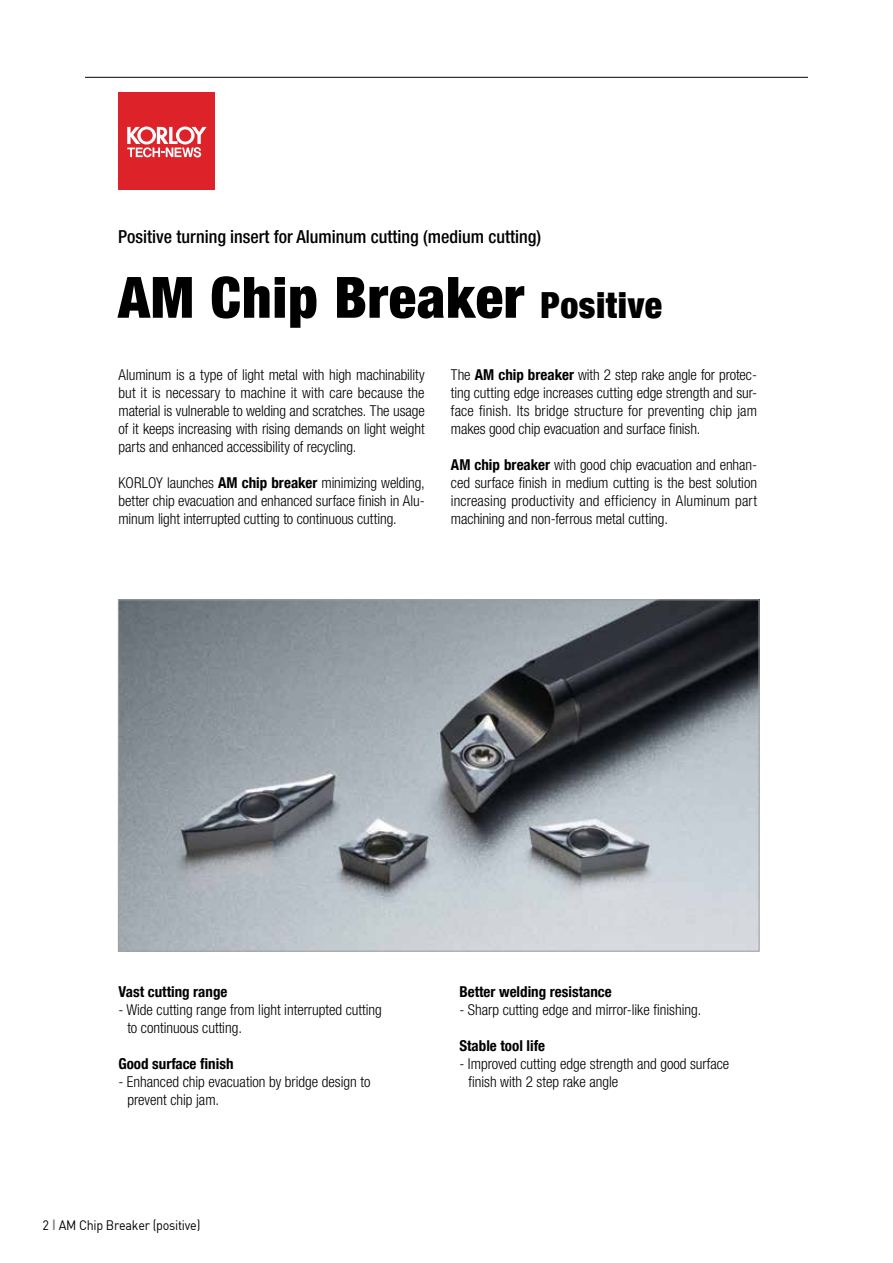
<style>
.page{position:relative;width:893px;height:1263px;background:#fff}
.page>*{position:absolute;margin:0;border:0;box-sizing:border-box;transform-origin:0 0}
.t1{font:900 condensed 57px "Helvetica Neue LT Com";letter-spacing:.015em;color:#000}
.t2{font:500 condensed 18px "Helvetica Neue LT Com";color:#000}
.t3{font:300 condensed 15px/18px "Helvetica Neue LT Com";color:#000;text-align:justify}
.t4{font:700 condensed 15px "Helvetica Neue LT Com";color:#000}
.t5{font:13.5px "DIN";letter-spacing:-.02em;color:#000;scale:.93 1}
.s1{font-size:36px}
.s2{font-weight:700}
.s3{font-family:"DIN Bold";font-size:12.15px;color:#898989}
</style>
<div class="page">
<img style="left:120px;top:602px;width:637px;height:347px">
<hr style="left:85px;top:77px;width:723px;height:1px;background:#000">
<div style="left:118px;top:93px;width:97px;height:97px;background:#dd2329"></div>
<svg style="left:127px;top:127px;width:80px;height:30px"></svg>
<p class="t2" style="left:118px;top:226px;width:424px">Positive turning insert for Aluminum cutting (medium cutting)</p>
<h1 class="t1" style="left:118px;top:263px;width:545px">AM Chip Breaker <span class="s1">Positive</span></h1>
<p class="t3" style="left:119px;top:366px;width:308px">Aluminum is a type of light metal with high machinability but it is necessary to machine it with care because the material is vulnerable to welding and scratches. The usage of it keeps increasing with rising demands on light weight parts and enhanced accessibility of recycling.</p>
<p class="t3" style="left:119px;top:474px;width:308px">KORLOY launches <span class="s2">AM chip breaker</span> minimizing welding, better chip evacuation and enhanced surface finish in Alu&shy;minum light interrupted cutting to continuous cutting.</p>
<p class="t3" style="left:451px;top:366px;width:308px">The <span class="s2">AM chip breaker</span> with 2 step rake angle for protec&shy;ting cutting edge increases cutting edge strength and sur&shy;face finish. Its bridge structure for preventing chip jam makes good chip evacuation and surface finish.</p>
<p class="t3" style="left:451px;top:456px;width:308px"><span class="s2">AM chip breaker</span> with good chip evacuation and enhan&shy;ced surface finish in medium cutting is the best solution increasing productivity and efficiency in Aluminum part machining and non-ferrous metal cutting.</p>
<p class="t4" style="left:118px;top:982px;width:111px">Vast cutting range</p>
<p class="t3" style="left:127px;top:1000px;width:256px;text-indent:-9px">- Wide cutting range from light interrupted cutting to continuous cutting.</p>
<p class="t4" style="left:118px;top:1054px;width:117px">Good surface finish</p>
<p class="t3" style="left:127px;top:1072px;width:245px;text-indent:-9px">- Enhanced chip evacuation by bridge design to prevent chip jam.</p>
<p class="t5" style="left:43px;top:1216px;width:171px">2 <span class="s3">|</span> AM Chip Breaker (positive)</p>
<p class="t4" style="left:459px;top:982px;width:154px">Better welding resistance</p>
<p class="t3" style="left:459px;top:1000px;width:243px">- Sharp cutting edge and mirror-like finishing.</p>
<p class="t4" style="left:459px;top:1036px;width:87px">Stable tool life</p>
<p class="t3" style="left:468px;top:1054px;width:262px;text-indent:-9px">- Improved cutting edge strength and good surface finish with 2 step rake angle</p>
</div>
